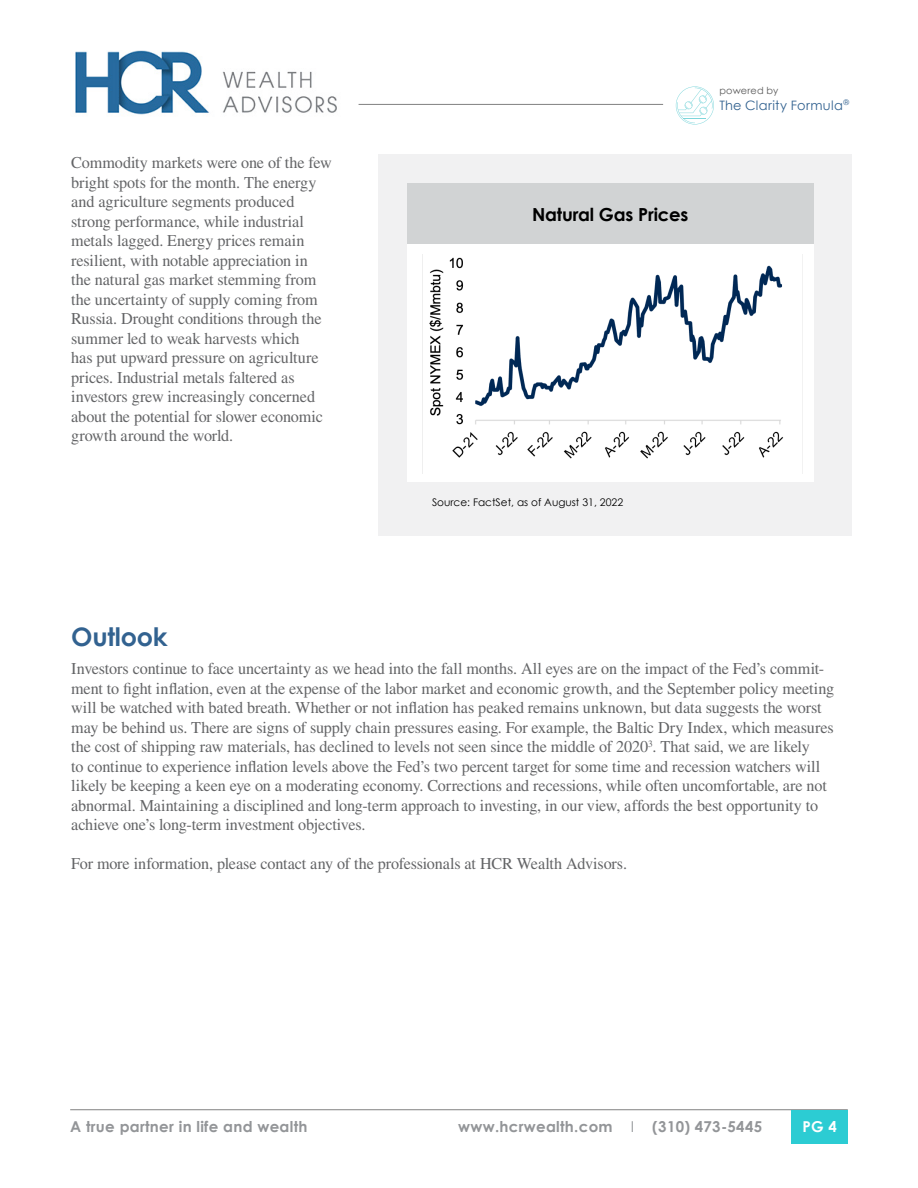
<style>
.page{position:relative;width:918px;height:1188px;background:#fff}
.page>*{position:absolute;margin:0;border:0;box-sizing:border-box;transform-origin:0 0}
.t1{font:700 25.5px "Century Gothic";letter-spacing:-.01em;color:#326290}
.t2{font:700 18px "Century Gothic";letter-spacing:-.01em;color:#000}
.t3{font:16.5px/19.5px "Times";letter-spacing:-.01em;color:#636466}
.t4{font:700 15px "Century Gothic";letter-spacing:.02em;color:#939598}
.t5{font:700 15px "Century Gothic";color:#fff}
.t6{font:12.9px "Century Gothic";letter-spacing:.025em;color:#326290}
.t7{font:10.5px "Century Gothic";color:#000}
.t8{font:9.75px "Century Gothic";letter-spacing:.01em;color:#595959}
.s1{font-weight:400}
</style>
<div class="page">
<div style="left:378px;top:154px;width:473px;height:382px;background:#f1f1f2"></div>
<div style="left:407px;top:234px;width:406px;height:248px;background:#fff"></div>
<img style="left:75px;top:50px;width:262px;height:65px">
<hr style="left:359px;top:104px;width:304px;height:1px;background:#808080">
<svg style="left:676px;top:86px;width:38px;height:39px"></svg>
<hr style="left:70px;top:1109px;width:778px;height:1px;background:#808080">
<div style="left:791px;top:1110px;width:57px;height:34px;background:#2cccd3"></div>
<img style="left:422px;top:255px;width:381px;height:218px">
<div style="left:407px;top:184px;width:406px;height:60px;background:#d1d3d4"></div>
<p class="t3" style="left:71px;top:153px;width:262px">Commodity markets were one of the few bright spots for the month. The energy and agriculture segments produced strong performance, while industrial metals lagged. Energy prices remain resilient, with notable appreciation in<br>the natural gas market stemming from the uncertainty of supply coming from Russia. Drought conditions through the summer led to weak harvests which<br>has put upward pressure on agriculture prices. Industrial metals faltered as investors grew increasingly concerned about the potential for slower economic growth around the world.</p>
<p class="t8" style="left:719px;top:85px;width:61px">powered by</p>
<p class="t6" style="left:719px;top:97px;width:131px">The Clarity Formula<sup>®</sup></p>
<p class="t2" style="left:532px;top:203px;width:158px">Natural Gas Prices</p>
<p class="t7" style="left:432px;top:495px;width:193px">Source: FactSet, as of August 31, 2022</p>
<h1 class="t1" style="left:71px;top:620px;width:98px">Outlook</h1>
<p class="t3" style="left:71px;top:659px;width:765px">Investors continue to face uncertainty as we head into the fall months. All eyes are on the impact of the Fed’s commit&shy;ment to fight inflation, even at the expense of the labor market and economic growth, and the September policy meeting will be watched with bated breath. Whether or not inflation has peaked remains unknown, but data suggests the worst may be behind us. There are signs of supply chain pressures easing. For example, the Baltic Dry Index, which measures the cost of shipping raw materials, has declined to levels not seen since the middle of 2020<sup>3</sup>. That said, we are likely<br>to continue to experience inflation levels above the Fed’s two percent target for some time and recession watchers will likely be keeping a keen eye on a moderating economy. Corrections and recessions, while often uncomfortable, are not abnormal. Maintaining a disciplined and long-term approach to investing, in our view, affords the best opportunity to achieve one’s long-term investment objectives.</p>
<p class="t3" style="left:71px;top:854px;width:557px">For more information, please contact any of the professionals at HCR Wealth Advisors.</p>
<p class="t4" style="left:70px;top:1117px;width:239px">A true partner in life and wealth</p>
<p class="t4" style="left:458px;top:1117px;width:305px">www.hcrwealth.com <span class="s1">I</span> (310) 473-5445</p>
<p class="t5" style="left:802px;top:1117px;width:36px">PG 4</p>
</div>
